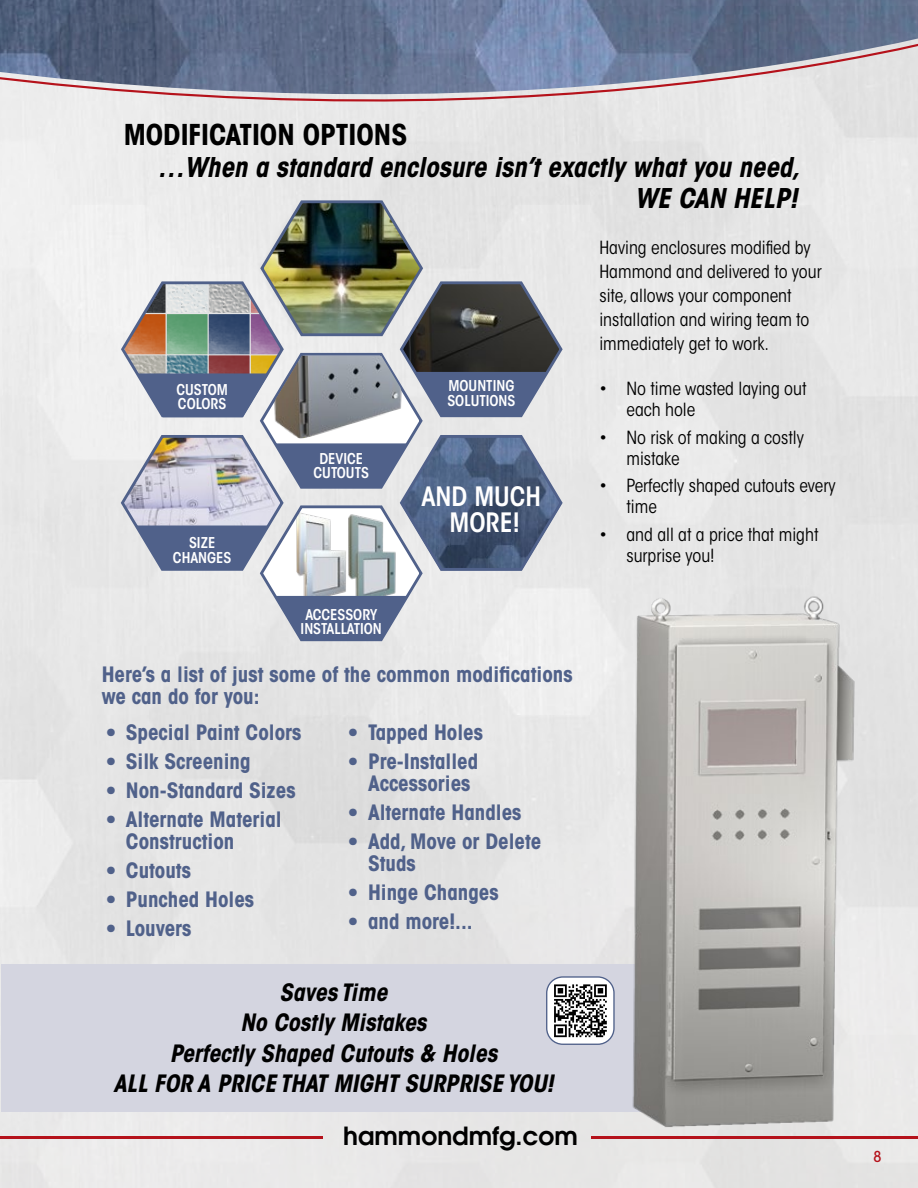
<style>
.page{position:relative;width:918px;height:1188px;background:#fff}
.page>*{position:absolute;margin:0;border:0;box-sizing:border-box;transform-origin:0 0}
.t1{font:700 condensed 28.5px "ITC Avant Garde Std";color:#000}
.t2{font:italic 700 condensed 27px/31.5px "ITC Avant Garde Std";color:#000;text-align:right}
.t3{font:600 condensed 26.55px/25.7px "ITC Avant Garde Std";color:#fff;text-align:center}
.t4{font:600 24.9px "ITC Avant Garde Std";color:#000}
.t5{font:italic 700 condensed 23.7px/30.5px "ITC Avant Garde Std";color:#000;text-align:center}
.t6{font:700 condensed 21px/22.4px "ITC Avant Garde Std";color:#50618a}
.t7{font:condensed 18px/24px "ITC Avant Garde Std";color:#000}
.t8{font:500 condensed 15px "ITC Avant Garde Std";color:#b5121b}
.t9{font:600 condensed 14.85px/14.4px "ITC Avant Garde Std";color:#fff;text-align:center}
</style>
<div class="page">
<div style="left:0;top:153px;width:918px;height:6px;background:#e7e7e7"></div>
<img style="left:0;top:0;width:918px;height:153px">
<hr style="left:591px;top:1136px;width:327px;height:3px;background:#b5121b">
<hr style="left:0;top:1136px;width:323px;height:3px;background:#b5121b">
<div style="left:2px;top:964px;width:781px;height:147px;background:#d4d5e0"></div>
<img style="left:624px;top:586px;width:237px;height:550px">
<img style="left:119px;top:199px;width:445px;height:444px">
<div style="left:547px;top:977px;width:67px;height:67px;background:#fff;border-radius:16px"></div>
<svg style="left:554px;top:984px;width:53px;height:54px"></svg>
<div style="left:546px;top:976px;width:69px;height:69px;border:1px solid #50618a;border-radius:16px"></div>
<h1 class="t1" style="left:124px;top:117px;width:285px">MODIFICATION OPTIONS</h1>
<p class="t2" style="left:157px;top:151px;width:644px">…When a standard enclosure isn’t exactly what you need,<br>WE CAN HELP!</p>
<p class="t7" style="left:599px;top:235px;width:224px">Having enclosures modified by<br>Hammond and delivered to your site, allows your component installation and wiring team to immediately get to work.</p>
<p class="t7" style="left:626px;top:378px;width:182px;line-height:21px;text-indent:-27px">• No time wasted laying out each hole</p>
<p class="t7" style="left:626px;top:427px;width:179px;line-height:21px;text-indent:-27px">• No risk of making a costly mistake</p>
<p class="t7" style="left:626px;top:475px;width:211px;line-height:21px;text-indent:-27px">• Perfectly shaped cutouts every time</p>
<p class="t7" style="left:626px;top:524px;width:194px;line-height:21px;text-indent:-27px">• and all at a price that might surprise you!</p>
<p class="t9" style="left:447px;top:379px;width:69px;text-align:left">MOUNTING<br>SOLUTIONS</p>
<p class="t9" style="left:174px;top:382px;width:59px;text-align:left">CUSTOM<br>COLOURS</p>
<p class="t9" style="left:178px;top:396px;width:50px">COLORS</p>
<p class="t9" style="left:314px;top:451px;width:57px">DEVICE<br>CUTOUTS</p>
<p class="t3" style="left:421px;top:483px;width:121px">AND MUCH<br>MORE!</p>
<p class="t9" style="left:173px;top:536px;width:60px">SIZE<br>CHANGES</p>
<p class="t9" style="left:301px;top:607px;width:83px">ACCESSORY<br>INSTALLATION</p>
<p class="t6" style="left:102px;top:663px;width:473px">Here’s a list of just some of the common modifications we can do for you:</p>
<p class="t6" style="left:106px;top:721px;width:197px">• Special Paint Colors</p>
<p class="t6" style="left:106px;top:750px;width:146px">• Silk Screening</p>
<p class="t6" style="left:106px;top:779px;width:192px">• Non-Standard Sizes</p>
<p class="t6" style="left:126px;top:808px;width:157px;text-indent:-20px">• Alternate Material<br>Construction</p>
<p class="t6" style="left:106px;top:859px;width:87px">• Cutouts</p>
<p class="t6" style="left:106px;top:888px;width:150px">• Punched Holes</p>
<p class="t6" style="left:106px;top:917px;width:87px">• Louvers</p>
<p class="t6" style="left:348px;top:721px;width:137px">• Tapped Holes</p>
<p class="t6" style="left:348px;top:750px;width:132px;text-align:center">• Pre-Installed<br>Accessories</p>
<p class="t6" style="left:348px;top:801px;width:175px">• Alternate Handles</p>
<p class="t6" style="left:368px;top:830px;width:175px;text-indent:-20px">• Add, Move or Delete<br>Studs</p>
<p class="t6" style="left:348px;top:881px;width:152px">• Hinge Changes</p>
<p class="t6" style="left:348px;top:910px;width:126px">• and more!...</p>
<p class="t5" style="left:113px;top:977px;width:442px">Saves Time<br>No Costly Mistakes<br>Perfectly Shaped Cutouts &amp; Holes<br>ALL FOR A PRICE THAT MIGHT SURPRISE YOU!</p>
<p class="t4" style="left:343px;top:1119px;width:236px">hammondmfg.com</p>
<p class="t8" style="left:874px;top:1147px;width:9px">8</p>
</div>
